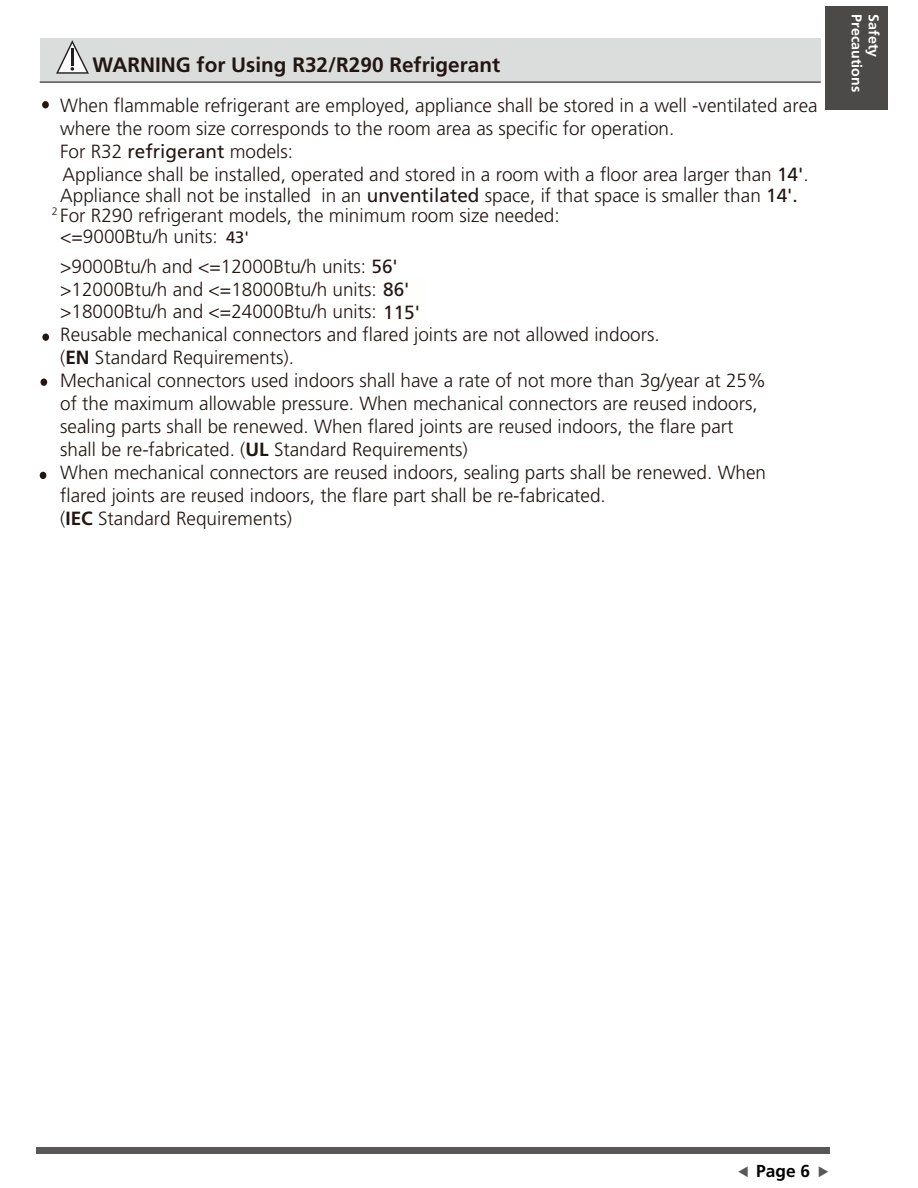
<style>
.page{position:relative;width:918px;height:1188px;background:#fff}
.page>*{position:absolute;margin:0;border:0;box-sizing:border-box;transform-origin:0 0}
.t1{font:700 20.7px "Frutiger LT Std";color:#211613}
.t2{font:300 19.05px/23px "Frutiger";color:#221613}
.t3{font:19.05px/22.8px "Frutiger LT Pro";color:#231815}
.t4{font:700 17.4px "Frutiger LT Std";color:#000}
.t5{font:700 14.25px "Frutiger LT Std";color:#fff}
.s1{font-family:"Frutiger LT Pro";font-weight:400}
.s2{font-family:"Frutiger LT Pro";font-weight:400;font-size:16.5px;color:#201512}
.s3{font-weight:700}
</style>
<div class="page">
<div style="left:825px;top:6px;width:62px;height:104px;background:#4c4949"></div>
<div style="left:36px;top:1148px;width:794px;height:6px;background:#5a5757"></div>
<div style="left:41px;top:38px;width:780px;height:45px;background:#dbdddc"></div>
<hr style="left:40px;top:81px;width:781px;height:2px;background:#5a5757">
<div style="left:42px;top:101px;width:7px;height:7px;background:#221613;border-radius:50%"></div>
<div style="left:42px;top:333px;width:7px;height:8px;background:#221613;border-radius:50%"></div>
<div style="left:41px;top:379px;width:6px;height:7px;background:#221613;border-radius:50%"></div>
<div style="left:40px;top:472px;width:6px;height:7px;background:#221613;border-radius:50%"></div>
<svg style="left:56px;top:40px;width:33px;height:34px"></svg>
<p class="t1" style="left:92px;top:53px;width:409px">WARNING for Using R32/R290 Refrigerant</p>
<p class="t2" style="left:60px;top:94px;width:759px">When flammable refrigerant are employed, appliance shall be stored in a well -ventilated area where the room size corresponds to the room area as specific for operation.<br>For R32 <span class="s1">refrigerant</span> models:<br>Appliance shall be installed, operated and stored in a room with a floor area larger than <span class="s1">14'</span>.</p>
<p class="t2" style="left:60px;top:184px;width:739px">Appliance shall not be installed in an <span class="s1">unventilated</span> space, if that space is smaller than <span class="s1">14'.</span></p>
<p class="t2" style="left:52px;top:204px;width:509px">.<sup>2</sup> For R290 refrigerant models, the minimum room size needed:</p>
<p class="t2" style="left:60px;top:225px;width:190px">&lt;=9000Btu/h units: <span class="s2">43'</span></p>
<p class="t2" style="left:60px;top:255px;width:708px">&gt;9000Btu/h and &lt;=12000Btu/h units: <span class="s1">56'<br></span>&gt;12000Btu/h and &lt;=18000Btu/h units: 2 m<br>&gt;18000Btu/h and &lt;=24000Btu/h units: 35m<br>Reusable mechanical connectors and flared joints are not allowed indoors.<br>(<span class="s3">EN</span> Standard Requirements).<br>Mechanical connectors used indoors shall have a rate of not more than 3g/year at 25% of the maximum allowable pressure. When mechanical connectors are reused indoors, sealing parts shall be renewed. When flared joints are reused indoors, the flare part shall be re-fabricated. (<span class="s3">UL</span> Standard Requirements)<br>When mechanical connectors are reused indoors, sealing parts shall be renewed. When flared joints are reused indoors, the flare part shall be re-fabricated.<br>(<span class="s3">IEC</span> Standard Requirements)</p>
<p class="t3" style="left:383px;top:279px;width:38px">86'<br>115'</p>
<p class="t5" style="left:865px;top:14px;width:79px;rotate:90deg">Precautions</p>
<p class="t5" style="left:882px;top:14px;width:44px;rotate:90deg">Safety</p>
<p class="t4" style="left:756px;top:1161px;width:55px">Page 6</p>
</div>
